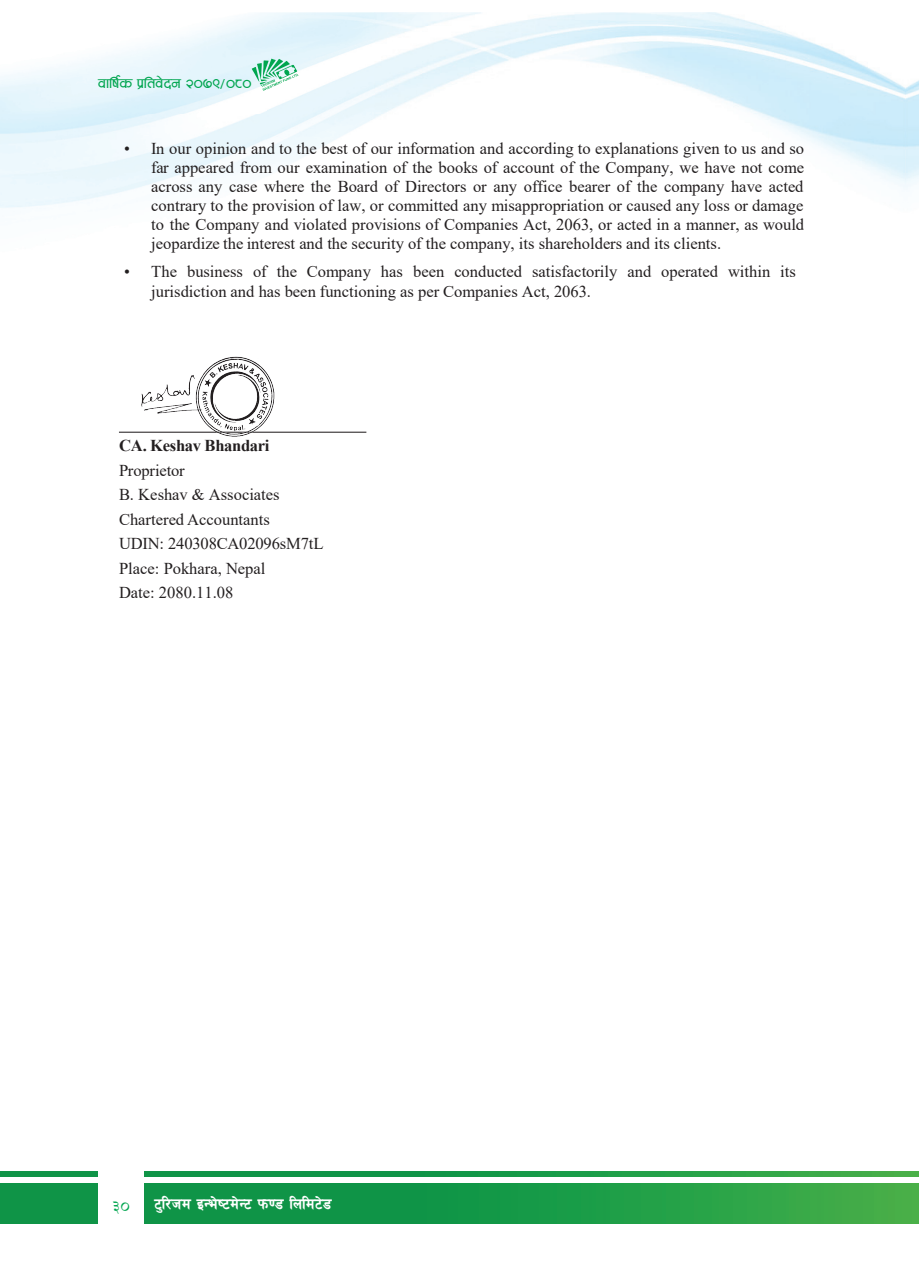
<style>
.page{position:relative;width:919px;height:1280px;background:#fff}
.page>*{position:absolute;margin:0;border:0;box-sizing:border-box;transform-origin:0 0}
.t1{font:700 18px "Preeti";color:#fff}
.t2{font:18px "Aakriti";color:#00a54f}
.t3{font:16.5px/24.6px "Times New Roman";color:#231f20}
.t4{font:15px "HIMALAYA TT FONT";color:#00a54f}
.s1{font-weight:700}
</style>
<div class="page">
<img style="left:266px;top:13px;width:652px;height:177px">
<svg style="left:0;top:1183px;width:918px;height:40px;background:#1d9c47"></svg>
<svg style="left:0;top:1172px;width:918px;height:5px;background:#1d9c47"></svg>
<div style="left:99px;top:1167px;width:45px;height:58px;background:#fff"></div>
<svg style="left:252px;top:59px;width:47px;height:32px"></svg>
<hr style="left:119px;top:432px;width:247px;height:1px;background:#231f20">
<img style="left:130px;top:356px;width:145px;height:81px">
<p class="t2" style="left:98px;top:73px;width:155px">jflif{s k|ltj]bg @)&amp;(÷)*)</p>
<p class="t3" style="left:151px;top:139px;width:654px;line-height:18.9px;text-align:justify;text-indent:-27px">• In our opinion and to the best of our information and according to explanations given to us and so far appeared from our examination of the books of account of the Company, we have not come across any case where the Board of Directors or any office bearer of the company have acted contrary to the provision of law, or committed any misappropriation or caused any loss or damage to the Company and violated provisions of Companies Act, 2063, or acted in a manner, as would jeopardize the interest and the security of the company, its shareholders and its clients.</p>
<p class="t3" style="left:151px;top:261px;width:646px;line-height:19.6px;text-indent:-27px">• The business of the Company has been conducted satisfactorily and operated within its jurisdiction and has been functioning as per Companies Act, 2063.</p>
<p class="t3" style="left:119px;top:432px;width:206px"><span class="s1">CA. Keshav Bhandari<br></span>Proprietor<br>B. Keshav &amp; Associates<br>Chartered Accountants<br>UDIN: 240308CA02096sM7tL<br>Place: Pokhara, Nepal<br>Date: 2080.11.08</p>
<p class="t4" style="left:112px;top:1196px;width:19px">30</p>
<p class="t1" style="left:155px;top:1194px;width:179px">6'l/hd OGe]i6d]G6 km08 lnld6]8</p>
</div>
